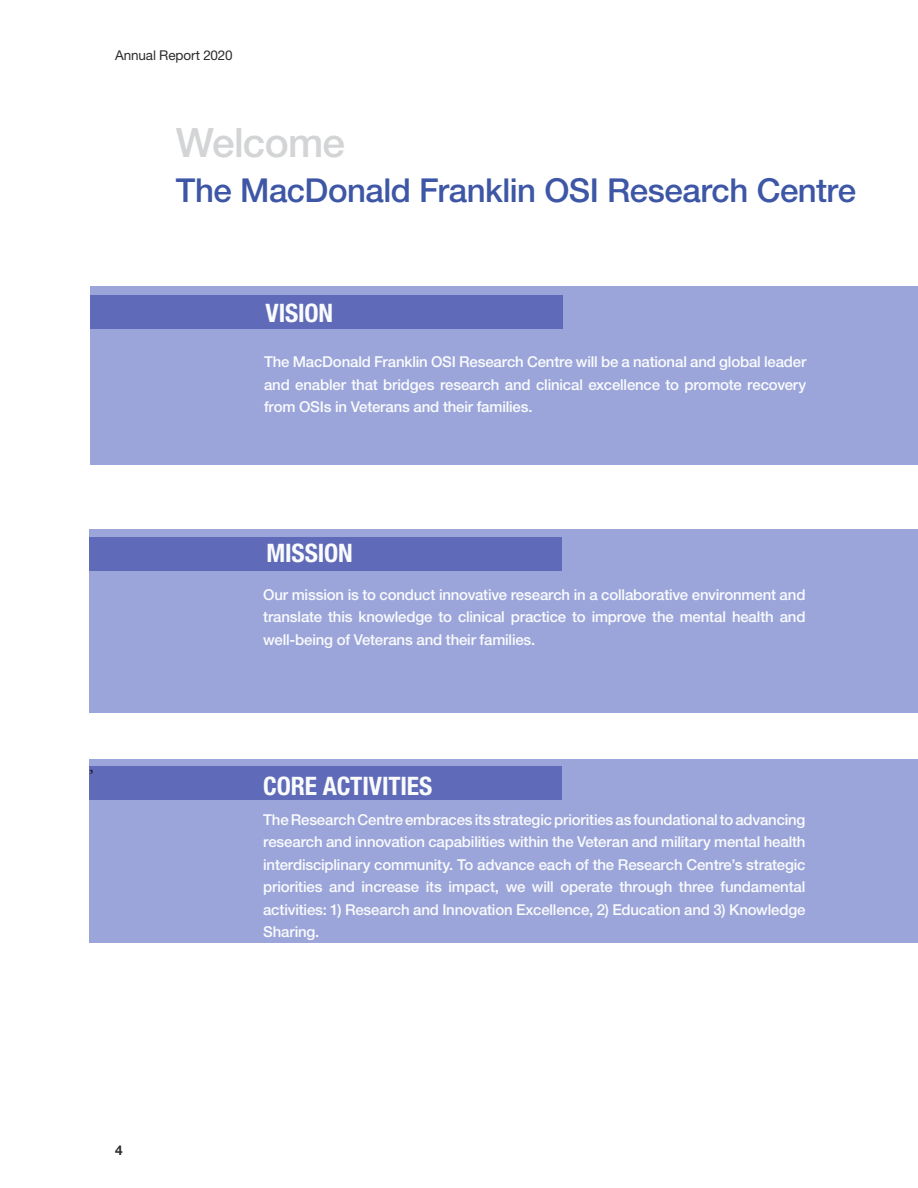
<style>
.page{position:relative;width:918px;height:1188px;background:#fff}
.page>*{position:absolute;margin:0;border:0;box-sizing:border-box;transform-origin:0 0}
.Headline_27_25_Left{font:500 40.5px "Helvetica Neue LT Std";letter-spacing:-.02em;color:#d3d4d6}
.Headline_27_25_Left-2{font:500 33px "Helvetica Neue LT Std";letter-spacing:-.015em;color:#3d56a5}
.Headline_17_20_Left{font:700 condensed 25.5px "Helvetica Neue LT Std";letter-spacing:-.005em;color:#f9fbfd}
.t1{font:18px "Minion Pro";color:#231f20}
.Copy_Text_09_14_Full{font:500 15px/22.5px "Helvetica Neue";letter-spacing:-.01em;color:#f9fbfd;text-align:justify}
.t2{font:13.5px "Helvetica Neue LT Std";letter-spacing:-.01em;color:#2e2b2c}
.t3{font:700 13.5px "Helvetica Neue LT Std";color:#2e2b2c}
</style>
<div class="page">
<div style="left:90px;top:759px;width:828px;height:183px;background:#9ca5d9"></div>
<div style="left:90px;top:766px;width:472px;height:34px;background:#5f6ab8"></div>
<div style="left:90px;top:287px;width:828px;height:178px;background:#9ca5d9"></div>
<div style="left:90px;top:295px;width:473px;height:33px;background:#5f6ab8"></div>
<div style="left:90px;top:529px;width:828px;height:184px;background:#9ca5d9"></div>
<div style="left:90px;top:537px;width:472px;height:33px;background:#5f6ab8"></div>
<p class="t2" style="left:115px;top:47px;width:119px">Annual Report 2020</p>
<p class="Headline_27_25_Left" style="left:176px;top:119px;width:171px">Welcome</p>
<p class="Headline_27_25_Left-2" style="left:176px;top:171px;width:682px">The MacDonald Franklin OSI Research Centre</p>
<p class="Headline_17_20_Left" style="left:266px;top:298px;width:69px">VISION</p>
<p class="Copy_Text_09_14_Full" style="left:264px;top:350px;width:544px">The MacDonald Franklin OSI Research Centre will be a national and global leader and enabler that bridges research and clinical excellence to promote recovery from OSIs in Veterans and their families.</p>
<p class="t1" style="left:90px;top:755px;width:6px">,</p>
<p class="Headline_17_20_Left" style="left:267px;top:538px;width:88px">MISSION</p>
<p class="Copy_Text_09_14_Full" style="left:263px;top:583px;width:544px">Our mission is to conduct innovative research in a collaborative environment and translate this knowledge to clinical practice to improve the mental health and well-being of Veterans and their families.</p>
<p class="Headline_17_20_Left" style="left:263px;top:770px;width:171px">CORE ACTIVITIES</p>
<p class="Copy_Text_09_14_Full" style="left:263px;top:808px;width:544px">The Research Centre embraces its strategic priorities as foundational to advancing research and innovation capabilities within the Veteran and military mental health interdisciplinary community. To advance each of the Research Centre’s strategic priorities and increase its impact, we will operate through three fundamental activities: 1) Research and Innovation Excellence, 2) Education and 3) Knowledge Sharing.</p>
<p class="t3" style="left:115px;top:1142px;width:9px">4</p>
</div>
